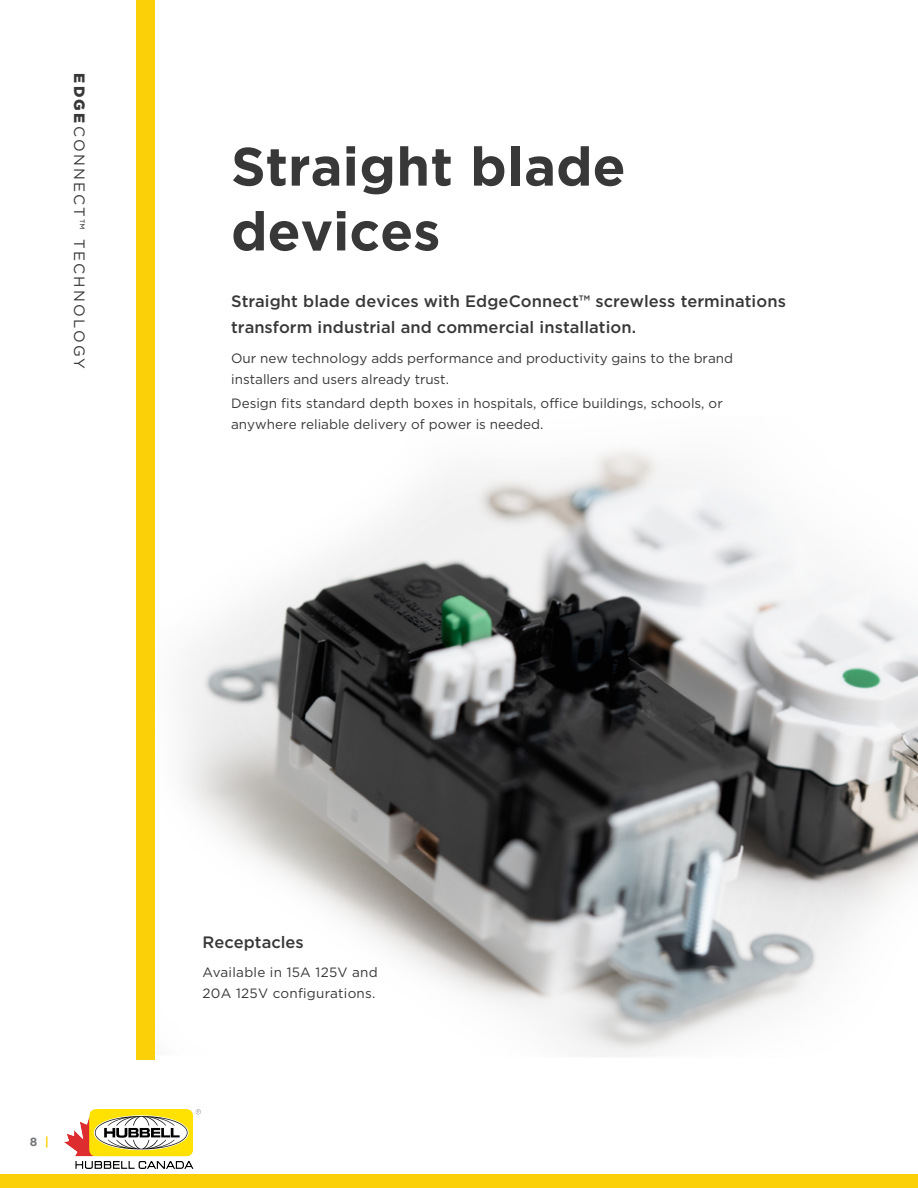
<style>
.page{position:relative;width:918px;height:1188px;background:#fff}
.page>*{position:absolute;margin:0;border:0;box-sizing:border-box;transform-origin:0 0}
.t1{font:700 54px/64.8px "Gotham";color:#383839}
.t2{font:500 16.5px/25.7px "Gotham";color:#383839}
.t3{font:15px "Gotham";letter-spacing:.15em;color:#383839}
.t4{font:13.5px/21px "Gotham";color:#383839}
.t5{font:13.5px/21px "Gotham";letter-spacing:.02em;color:#383839}
.t6{font:700 12px "Gotham";color:#75777b}
.s1{font-weight:900}
.s2{color:#fcd10d}
</style>
<div class="page">
<img style="left:184px;top:450px;width:734px;height:607px">
<div style="left:0;top:1175px;width:918px;height:13px;background:#fcd008"></div>
<div style="left:136px;top:0;width:19px;height:1059px;background:#fcd008"></div>
<svg style="left:917px;top:617px;width:1px;height:12px"></svg>
<img style="left:64px;top:1110px;width:136px;height:59px">
<p class="t3" style="left:88px;top:73px;width:297px;rotate:90deg"><span class="s1">EDGE</span>CONNECT™ TECHNOLOGY</p>
<h1 class="t1" style="left:231px;top:133px;width:396px">Straight blade devices</h1>
<p class="t2" style="left:231px;top:289px;width:556px">Straight blade devices with EdgeConnect™ screwless terminations transform industrial and commercial installation.</p>
<p class="t4" style="left:231px;top:347px;width:504px">Our new technology adds performance and productivity gains to the brand installers and users already trust.</p>
<p class="t4" style="left:231px;top:393px;width:493px">Design fits standard depth boxes in hospitals, office buildings, schools, or anywhere reliable delivery of power is needed.</p>
<p class="t6" style="left:30px;top:1135px;width:20px">8 <span class="s2">|</span></p>
<p class="t2" style="left:203px;top:929px;width:103px">Receptacles</p>
<p class="t5" style="left:203px;top:962px;width:177px">Available in 15A 125V and<br>20A 125V configurations.</p>
</div>
